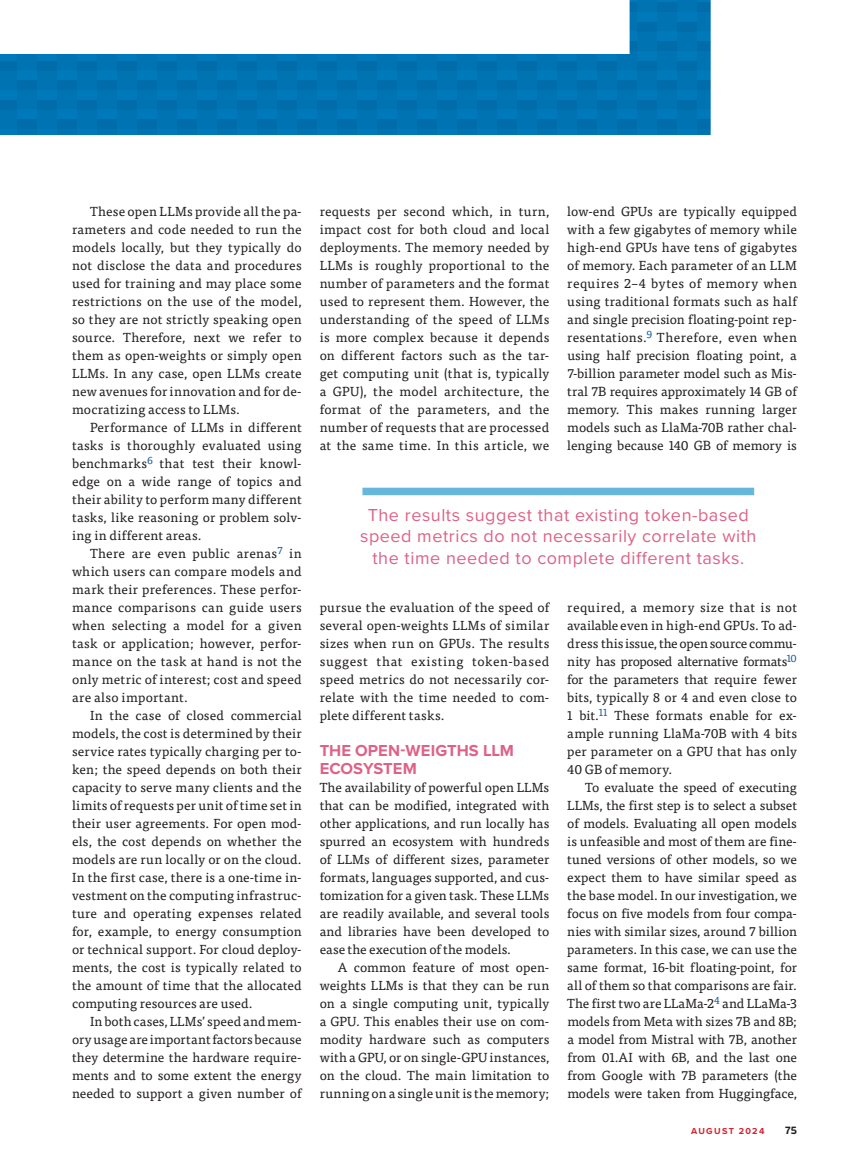
<style>
.page{position:relative;width:851px;height:1161px;background:#fff}
.page>*{position:absolute;margin:0;border:0;box-sizing:border-box;transform-origin:0 0}
.t1{font:18px/21.6px "Proxima Nova";letter-spacing:.03em;color:#de6287;text-align:center}
.t2{font:700 16.5px/18px "Proxima Nova";color:#de6287}
.t3{font:13.2px/18px "Tisa Pro";letter-spacing:.01em;color:#231f20;text-align:justify}
.t4{font:700 10.5px "Enzo OT";color:#231f20}
.t5{font:700 9px "Proxima Nova";letter-spacing:.15em;color:#d1232a}
</style>
<div class="page">
<svg style="left:0;top:0;width:710px;height:135px"></svg>
<div style="left:362px;top:488px;width:392px;height:7px;background:#65b7dc"></div>
<p class="t3" style="left:72px;top:202px;width:231px;text-indent:18px">These open LLMs provide all the pa&shy;rameters and code needed to run the models locally, but they typically do not disclose the data and procedures used for training and may place some restrictions on the use of the model, so they are not strictly speaking open source. Therefore, next we refer to them as open-weights or simply open LLMs. In any case, open LLMs create new avenues for innovation and for de&shy;mocratizing access to LLMs.</p>
<p class="t3" style="left:72px;top:418px;width:231px;text-indent:18px">Performance of LLMs in different tasks is thoroughly evaluated using benchmarks<sup>6</sup> that test their knowl&shy;edge on a wide range of topics and their ability to perform many different tasks, like reasoning or problem solv&shy;ing in different areas.</p>
<p class="t3" style="left:72px;top:544px;width:231px;text-indent:18px">There are even public arenas<sup>7</sup> in which users can compare models and mark their preferences. These perfor&shy;mance comparisons can guide users when selecting a model for a given task or application; however, perfor&shy;mance on the task at hand is not the only metric of interest; cost and speed are also important.</p>
<p class="t3" style="left:72px;top:706px;width:231px;text-indent:18px">In the case of closed commercial models, the cost is determined by their service rates typically charging per to&shy;ken; the speed depends on both their capacity to serve many clients and the limits of requests per unit of time set in their user agreements. For open mod&shy;els, the cost depends on whether the models are run locally or on the cloud.<br>In the first case, there is a one-time in&shy;vestment on the computing infrastruc&shy;ture and operating expenses related for, example, to energy consumption or technical support. For cloud deploy&shy;ments, the cost is typically related to the amount of time that the allocated computing resources are used.</p>
<p class="t3" style="left:72px;top:1011px;width:231px;text-indent:18px">In both cases, LLMs’ speed and mem&shy;ory usage are important factors because they determine the hardware require&shy;ments and to some extent the energy needed to support a given number of</p>
<p class="t3" style="left:319px;top:201px;width:231px">requests per second which, in turn, impact cost for both cloud and local deployments. The memory needed by LLMs is roughly proportional to the number of parameters and the format used to represent them. However, the understanding of the speed of LLMs is more complex because it depends on different factors such as the tar&shy;get computing unit (that is, typically a GPU), the model architecture, the format of the parameters, and the number of requests that are processed at the same time. In this article, we</p>
<p class="t3" style="left:567px;top:201px;width:231px">low-end GPUs are typically equipped with a few gigabytes of memory while high-end GPUs have tens of gigabytes of memory. Each parameter of an LLM requires 2–4 bytes of memory when using traditional formats such as half and single precision floating-point rep&shy;resentations.<sup>9</sup> Therefore, even when using half precision floating point, a 7-billion parameter model such as Mis&shy;tral 7B requires approximately 14 GB of memory. This makes running larger models such as LlaMa-70B rather chal&shy;lenging because 140 GB of memory is</p>
<h1 class="t1" style="left:360px;top:503px;width:398px">The results suggest that existing token-based speed metrics do not necessarily correlate with the time needed to complete different tasks.</h1>
<p class="t3" style="left:319px;top:597px;width:231px">pursue the evaluation of the speed of several open-weights LLMs of similar sizes when run on GPUs. The results suggest that existing token-based speed metrics do not necessarily cor&shy;relate with the time needed to com&shy;plete different tasks.</p>
<p class="t2" style="left:320px;top:741px;width:196px">THE OPEN-WEIGTHS LLM<br>ECOSYSTEM</p>
<p class="t3" style="left:320px;top:778px;width:231px">The availability of powerful open LLMs that can be modified, integrated with other applications, and run locally has spurred an ecosystem with hundreds of LLMs of different sizes, parameter formats, languages supported, and cus&shy;tomization for a given task. These LLMs are readily available, and several tools and libraries have been developed to ease the execution of the models.</p>
<p class="t3" style="left:320px;top:958px;width:231px;text-indent:18px">A common feature of most open&shy;weights LLMs is that they can be run on a single computing unit, typically a GPU. This enables their use on com&shy;modity hardware such as computers with a GPU, or on single-GPU instances, on the cloud. The main limitation to running on a single unit is the memory;</p>
<p class="t3" style="left:567px;top:598px;width:231px">required, a memory size that is not available even in high-end GPUs. To ad&shy;dress this issue, the open source commu&shy;nity has proposed alternative formats<sup>10 </sup>for the parameters that require fewer bits, typically 8 or 4 and even close to 1 bit.<sup>11</sup> These formats enable for ex&shy;ample running LlaMa-70B with 4 bits per parameter on a GPU that has only 40 GB of memory.</p>
<p class="t3" style="left:567px;top:778px;width:231px;text-indent:18px">To evaluate the speed of executing LLMs, the first step is to select a subset of models. Evaluating all open models is unfeasible and most of them are fine&shy;tuned versions of other models, so we expect them to have similar speed as the base model. In our investigation, we focus on five models from four compa&shy;nies with similar sizes, around 7 billion parameters. In this case, we can use the same format, 16-bit floating-point, for all of them so that comparisons are fair.<br>The first two are LLaMa-2<sup>4</sup> and LLaMa-3 models from Meta with sizes 7B and 8B; a model from Mistral with 7B, another from 01.AI with 6B, and the last one from Google with 7B parameters (the models were taken from Huggingface,</p>
<p class="t5" style="left:691px;top:1124px;width:75px">AUGUST 2024</p>
<p class="t4" style="left:785px;top:1124px;width:13px">75</p>
</div>
